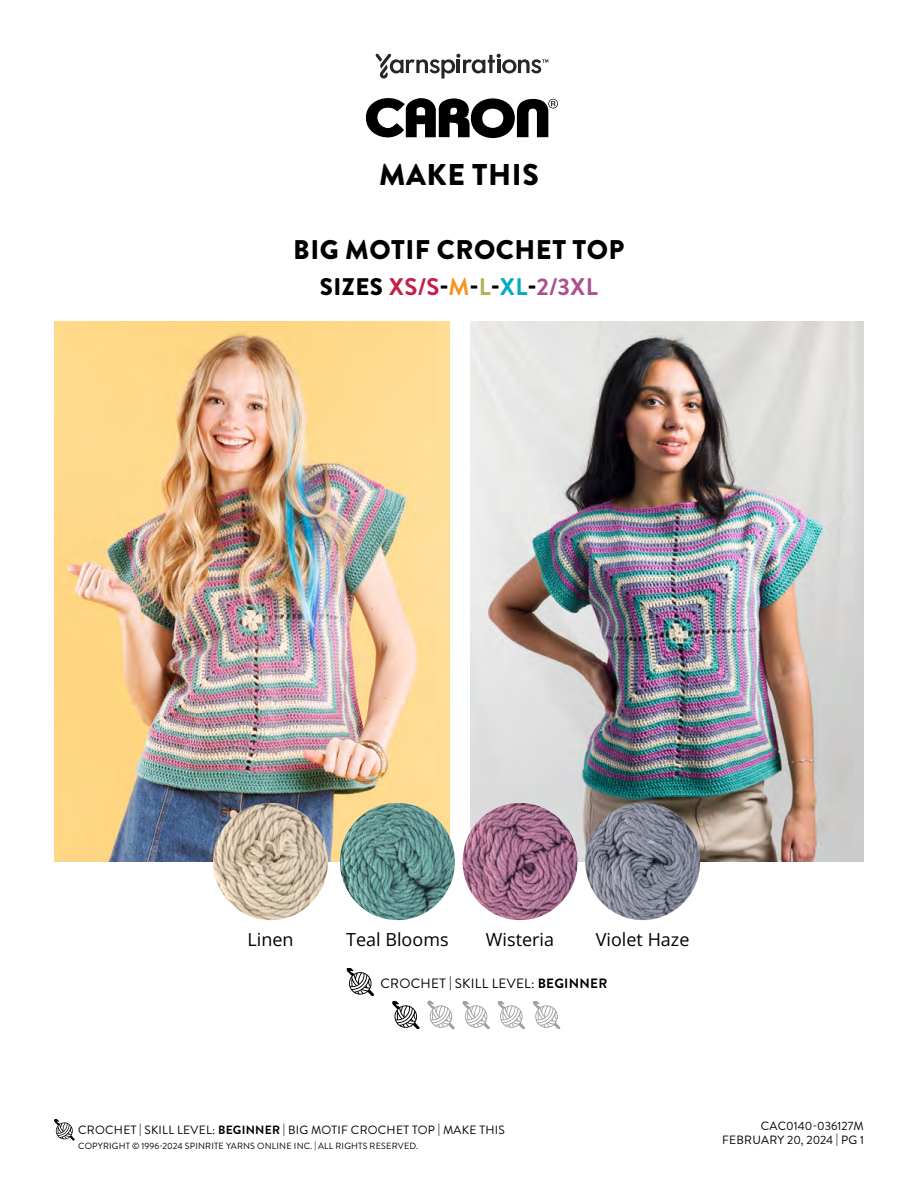
<style>
.page{position:relative;width:918px;height:1188px;background:#fff}
.page>*{position:absolute;margin:0;border:0;box-sizing:border-box;transform-origin:0 0}
.t1{font:900 30px "Brandon Grotesque";letter-spacing:.02em;color:#000}
.NAME_OF_PATTERN{font:900 27px "Brandon Grotesque";letter-spacing:.02em;color:#000}
.NAME_OF_PATTERN-2{font:900 24px "Brandon Grotesque";letter-spacing:.02em;color:#000}
.Cover_-_Photo_Captions__Color_Name{font:18px "Open Sans";color:#000}
.t2{font:13.5px "Brandon Grotesque";letter-spacing:.02em;color:#000}
.t3{font:12px "Brandon Grotesque";letter-spacing:.02em;color:#000}
.t4{font:12px "Brandon Grotesque";color:#000}
.t5{font:9px "Brandon Grotesque";letter-spacing:.02em;color:#000}
.s1{font-weight:700;color:#c31f49}
.s2{font-weight:700;color:#f7941e}
.s3{font-weight:700;color:#b2b258}
.s4{font-weight:700;color:#00abc5}
.s5{font-weight:700;color:#ab5190}
.s6{font-weight:700}
</style>
<div class="page">
<svg style="left:392px;top:1001px;width:28px;height:28px"></svg>
<svg style="left:427px;top:1001px;width:28px;height:29px"></svg>
<svg style="left:462px;top:1001px;width:28px;height:28px"></svg>
<svg style="left:498px;top:1001px;width:27px;height:28px"></svg>
<svg style="left:533px;top:1001px;width:27px;height:28px"></svg>
<svg style="left:347px;top:968px;width:27px;height:28px"></svg>
<svg style="left:54px;top:1119px;width:21px;height:21px"></svg>
<img style="left:54px;top:322px;width:396px;height:540px">
<img style="left:471px;top:322px;width:393px;height:540px">
<img style="left:340px;top:803px;width:115px;height:117px">
<img style="left:213px;top:803px;width:115px;height:117px">
<img style="left:463px;top:803px;width:114px;height:117px">
<img style="left:585px;top:803px;width:115px;height:117px">
<svg style="left:376px;top:54px;width:172px;height:25px"></svg>
<svg style="left:366px;top:98px;width:192px;height:40px"></svg>
<h1 class="t1" style="left:379px;top:153px;width:161px">MAKE THIS</h1>
<p class="NAME_OF_PATTERN" style="left:293px;top:230px;width:333px">BIG MOTIF CROCHET TOP</p>
<p class="NAME_OF_PATTERN-2" style="left:320px;top:270px;width:280px">SIZES <span class="s1">XS/S</span>-<span class="s2">M</span>-<span class="s3">L</span>-<span class="s4">XL</span>-<span class="s5">2/3XL</span></p>
<p class="Cover_-_Photo_Captions__Color_Name" style="left:248px;top:927px;width:48px">Linen</p>
<p class="Cover_-_Photo_Captions__Color_Name" style="left:346px;top:927px;width:104px">Teal Blooms</p>
<p class="Cover_-_Photo_Captions__Color_Name" style="left:486px;top:927px;width:70px">Wisteria</p>
<p class="Cover_-_Photo_Captions__Color_Name" style="left:596px;top:927px;width:95px">Violet Haze</p>
<p class="t2" style="left:380px;top:974px;width:229px">CROCHET | SKILL LEVEL: <span class="s6">BEGINNER</span></p>
<p class="t3" style="left:78px;top:1122px;width:428px">CROCHET | SKILL LEVEL: <span class="s6">BEGINNER</span> | BIG MOTIF CROCHET TOP | MAKE THIS</p>
<p class="t5" style="left:78px;top:1140px;width:341px">COPYRIGHT © 1996-2024 SPINRITE YARNS ONLINE INC. | ALL RIGHTS RESERVED.</p>
<p class="t4" style="left:761px;top:1117px;width:105px">CAC0140-036127M</p>
<p class="t3" style="left:722px;top:1132px;width:16px">FEBR</p>
<p class="t3" style="left:752px;top:1132px;width:18px">UARY</p>
<p class="t3" style="left:787px;top:1132px;width:78px">20, 2024 | PG 1</p>
</div>
